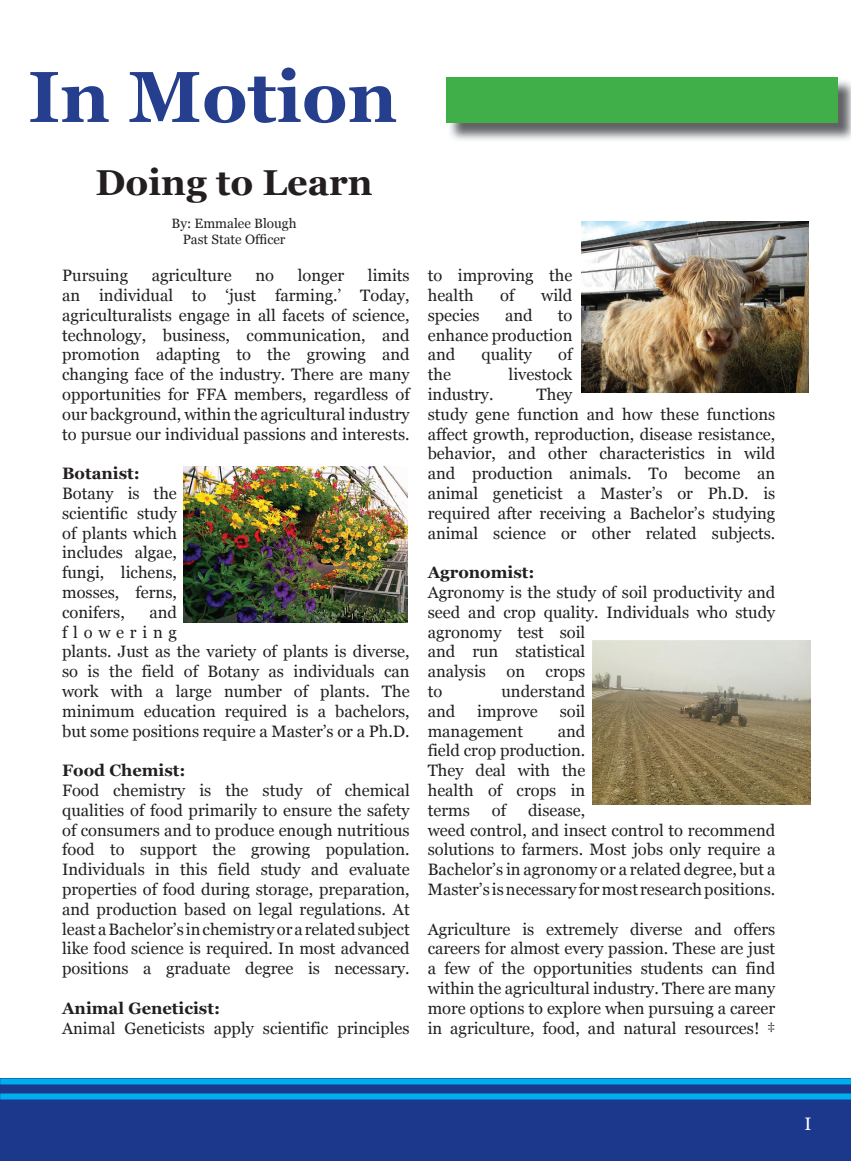
<style>
.page{position:relative;width:851px;height:1161px;background:#fff}
.page>*{position:absolute;margin:0;border:0;box-sizing:border-box;transform-origin:0 0}
.t1{font:700 72px "Georgia";color:#253f8e}
.t2{font:700 36px "Georgia";color:#231f20}
.t3{font:18px "Georgia";color:#fff}
.t4{font:16.5px/19.8px "Georgia";color:#231f20;text-align:justify}
.t5{font:700 16.5px "Georgia";color:#231f20}
.t6{font:13.5px/16.2px "Georgia";color:#231f20;text-align:center}
</style>
<div class="page">
<div style="left:0;top:1078px;width:850px;height:83px;background:#1b388c"></div>
<div style="left:0;top:1078px;width:850px;height:6px;background:#00aeef"></div>
<div style="left:0;top:1094px;width:850px;height:6px;background:#00aeef"></div>
<img style="left:581px;top:222px;width:227px;height:170px">
<img style="left:184px;top:467px;width:223px;height:155px">
<img style="left:450px;top:79px;width:400px;height:61px">
<div style="left:446px;top:77px;width:391px;height:46px;background:#40ae49"></div>
<img style="left:592px;top:641px;width:218px;height:164px">
<h1 class="t1" style="left:28px;top:51px;width:371px">In Motion</h1>
<h2 class="t2" style="left:96px;top:160px;width:279px">Doing to Learn</h2>
<p class="t6" style="left:172px;top:215px;width:126px">By: Emmalee Blough<br>Past State Officer</p>
<p class="t4" style="left:62px;top:266px;width:349px;text-indent:306px">limits an individual to ‘just farming.’ Today, agriculturalists engage in all facets of science, technology, business, communication, and promotion adapting to the growing and changing face of the industry. There are many opportunities for FFA members, regardless of our background, within the agricultural industry to pursue our individual passions and interests.</p>
<p class="t5" style="left:62px;top:463px;width:79px">Botanist:</p>
<p class="t4" style="left:62px;top:484px;width:116px">Botany is the scientific study of plants which includes algae, fungi, lichens, mosses, ferns, conifers,</p>
<p class="t4" style="left:62px;top:266px;width:67px">Pursuing</p>
<p class="t4" style="left:152px;top:266px;width:81px">agriculture</p>
<p class="t4" style="left:255px;top:266px;width:20px">no</p>
<p class="t4" style="left:298px;top:266px;width:48px">longer</p>
<p class="t4" style="left:62px;top:603px;width:349px;text-align:left;text-indent:87px">and<br>flowering<br>plants. Just as the variety of plants is diverse, so is the field of Botany as individuals can work with a large number of plants. The minimum education required is a bachelors, but some positions require a Master’s or a Ph.D.</p>
<p class="t5" style="left:62px;top:760px;width:125px">Food Chemist:</p>
<p class="t4" style="left:62px;top:781px;width:349px">Food chemistry is the study of chemical qualities of food primarily to ensure the safety of consumers and to produce enough nutritious food to support the growing population.<br>Individuals in this field study and evaluate properties of food during storage, preparation, and production based on legal regulations. At least a Bachelor’s in chemistry or a related subject like food science is required. In most advanced positions a graduate degree is necessary.</p>
<p class="t5" style="left:62px;top:997px;width:159px">Animal Geneticist:</p>
<p class="t4" style="left:62px;top:1018px;width:349px">Animal Geneticists apply scientific principles</p>
<p class="t4" style="left:427px;top:266px;width:146px">to improving the health</p>
<p class="t4" style="left:500px;top:286px;width:16px">of</p>
<p class="t4" style="left:541px;top:286px;width:33px">wild</p>
<p class="t4" style="left:427px;top:306px;width:53px">species</p>
<p class="t4" style="left:505px;top:306px;width:29px">and</p>
<p class="t4" style="left:427px;top:306px;width:146px;text-indent:130px">to enhance production and</p>
<p class="t4" style="left:481px;top:345px;width:52px">quality</p>
<p class="t4" style="left:558px;top:345px;width:16px">of</p>
<p class="t4" style="left:427px;top:365px;width:25px">the</p>
<p class="t4" style="left:508px;top:365px;width:65px">livestock</p>
<p class="t4" style="left:427px;top:385px;width:67px">industry.</p>
<p class="t4" style="left:427px;top:385px;width:349px;text-align:left;text-indent:109px">They<br>study gene function and how these functions affect growth, reproduction, disease resistance, behavior, and other characteristics in wild and production animals. To become an animal geneticist a Master’s or Ph.D. is required after receiving a Bachelor’s studying animal science or other related subjects.</p>
<p class="t5" style="left:427px;top:562px;width:108px">Agronomist:</p>
<p class="t4" style="left:427px;top:583px;width:349px;text-align:left">Agronomy is the study of soil productivity and seed and crop quality. Individuals who study agronomy test soil<br>and run statistical<br>analysis on crops<br>to</p>
<p class="t4" style="left:501px;top:682px;width:85px">understand</p>
<p class="t4" style="left:427px;top:702px;width:29px">and</p>
<p class="t4" style="left:477px;top:702px;width:62px">improve</p>
<p class="t4" style="left:559px;top:702px;width:27px">soil</p>
<p class="t4" style="left:427px;top:721px;width:97px">management</p>
<p class="t4" style="left:427px;top:721px;width:159px;text-indent:130px">and field crop production.<br>They deal with the health of crops in terms</p>
<p class="t4" style="left:427px;top:801px;width:349px;text-align:left;text-indent:100px">disease,<br>weed control, and insect control to recommend solutions to farmers. Most jobs only require a Bachelor’s in agronomy or a related degree, but a Master’s is necessary for most research positions.</p>
<p class="t4" style="left:427px;top:919px;width:349px">Agriculture is extremely diverse and offers careers for almost every passion. These are just a few of the opportunities students can find within the agricultural industry. There are many more options to explore when pursuing a career in agriculture, food, and natural resources! ‡</p>
<p class="t4" style="left:492px;top:801px;width:16px">of</p>
<p class="t3" style="left:804px;top:1113px;width:9px">I</p>
</div>
